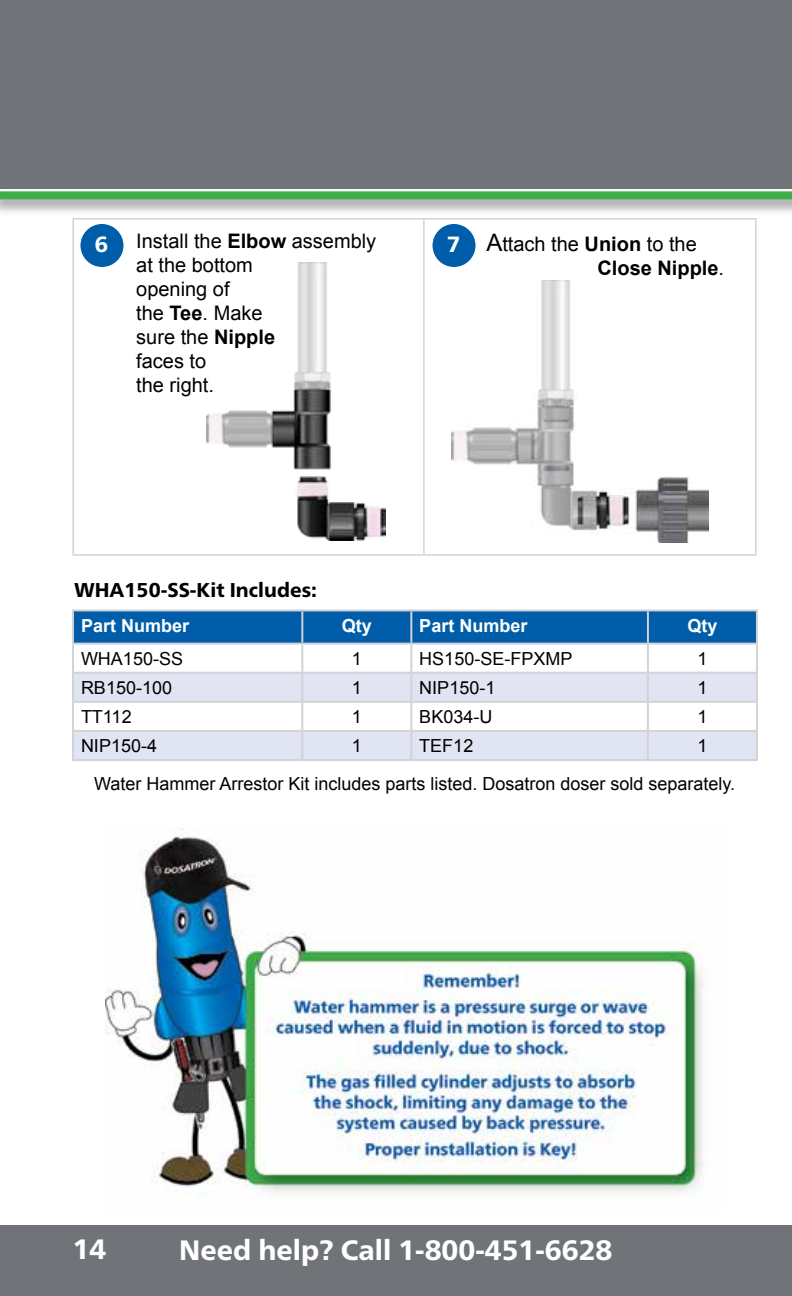
<style>
.page{position:relative;width:792px;height:1296px;background:#fff}
.page>*{position:absolute;margin:0;border:0;box-sizing:border-box;transform-origin:0 0}
.t1{font:800 28px "Frutiger Neue LT Pro";color:#fff}
.t2{font:800 22px "Frutiger Neue LT Pro";color:#fff}
.t3{font:20px/24px "Arial";color:#000}
.t4{font:700 20px/24px "Arial";color:#000}
.t5{font:800 20px "Frutiger Neue LT Pro";color:#000}
.t6{font:18px "Arial";color:#000}
.t7{font:700 18px "Arial";color:#fff}
.s1{font-weight:700}
.s2{font-weight:400;font-size:24px}
.s3{font-weight:400}
</style>
<div class="page">
<div style="left:0;top:0;width:792px;height:188px;background:#707378"></div>
<div style="left:0;top:1225px;width:792px;height:71px;background:#707378"></div>
<div style="left:0;top:187px;width:792px;height:29px;background:#000;opacity:.5"></div>
<div style="left:0;top:191px;width:792px;height:8px;background:#41ad49"></div>
<hr style="left:72px;top:218px;width:352px;height:2px;background:#d1d3d4">
<hr style="left:72px;top:220px;width:2px;height:334px;background:#d1d3d4">
<hr style="left:424px;top:218px;width:333px;height:2px;background:#d1d3d4">
<hr style="left:423px;top:220px;width:2px;height:334px;background:#d1d3d4">
<hr style="left:755px;top:220px;width:2px;height:334px;background:#d1d3d4">
<hr style="left:72px;top:554px;width:352px;height:2px;background:#d1d3d4">
<hr style="left:424px;top:554px;width:333px;height:2px;background:#d1d3d4">
<div style="left:433px;top:224px;width:42px;height:43px;background:#005daa;border-radius:50%"></div>
<div style="left:80px;top:224px;width:43px;height:43px;background:#005daa;border-radius:50%"></div>
<img style="left:207px;top:262px;width:178px;height:279px">
<img style="left:451px;top:281px;width:257px;height:262px">
<div style="left:74px;top:611px;width:682px;height:32px;background:#005daa"></div>
<svg style="left:74px;top:674px;width:682px;height:85px;fill:#e0e4f3"></svg>
<hr style="left:72px;top:609px;width:230px;height:2px;background:#d1d3d4">
<hr style="left:72px;top:611px;width:2px;height:32px;background:#d1d3d4">
<hr style="left:302px;top:609px;width:109px;height:2px;background:#d1d3d4">
<hr style="left:301px;top:611px;width:2px;height:32px;background:#d1d3d4">
<hr style="left:411px;top:609px;width:237px;height:2px;background:#d1d3d4">
<hr style="left:410px;top:611px;width:2px;height:32px;background:#d1d3d4">
<hr style="left:648px;top:609px;width:110px;height:2px;background:#d1d3d4">
<hr style="left:647px;top:611px;width:2px;height:32px;background:#d1d3d4">
<hr style="left:756px;top:611px;width:2px;height:32px;background:#d1d3d4">
<hr style="left:72px;top:643px;width:230px;height:2px;background:#d1d3d4">
<hr style="left:72px;top:645px;width:2px;height:27px;background:#d1d3d4">
<hr style="left:302px;top:643px;width:109px;height:2px;background:#d1d3d4">
<hr style="left:301px;top:645px;width:2px;height:27px;background:#d1d3d4">
<hr style="left:411px;top:643px;width:237px;height:2px;background:#d1d3d4">
<hr style="left:410px;top:645px;width:2px;height:27px;background:#d1d3d4">
<hr style="left:648px;top:643px;width:110px;height:2px;background:#d1d3d4">
<hr style="left:647px;top:645px;width:2px;height:27px;background:#d1d3d4">
<hr style="left:756px;top:645px;width:2px;height:27px;background:#d1d3d4">
<hr style="left:72px;top:672px;width:230px;height:2px;background:#d1d3d4">
<hr style="left:72px;top:674px;width:2px;height:27px;background:#d1d3d4">
<hr style="left:302px;top:672px;width:109px;height:2px;background:#d1d3d4">
<hr style="left:301px;top:674px;width:2px;height:27px;background:#d1d3d4">
<hr style="left:411px;top:672px;width:237px;height:2px;background:#d1d3d4">
<hr style="left:410px;top:674px;width:2px;height:27px;background:#d1d3d4">
<hr style="left:648px;top:672px;width:110px;height:2px;background:#d1d3d4">
<hr style="left:647px;top:674px;width:2px;height:27px;background:#d1d3d4">
<hr style="left:756px;top:674px;width:2px;height:27px;background:#d1d3d4">
<hr style="left:72px;top:701px;width:230px;height:2px;background:#d1d3d4">
<hr style="left:72px;top:703px;width:2px;height:27px;background:#d1d3d4">
<hr style="left:302px;top:701px;width:109px;height:2px;background:#d1d3d4">
<hr style="left:301px;top:703px;width:2px;height:27px;background:#d1d3d4">
<hr style="left:411px;top:701px;width:237px;height:2px;background:#d1d3d4">
<hr style="left:410px;top:703px;width:2px;height:27px;background:#d1d3d4">
<hr style="left:648px;top:701px;width:110px;height:2px;background:#d1d3d4">
<hr style="left:647px;top:703px;width:2px;height:27px;background:#d1d3d4">
<hr style="left:756px;top:703px;width:2px;height:27px;background:#d1d3d4">
<hr style="left:72px;top:730px;width:230px;height:2px;background:#d1d3d4">
<hr style="left:72px;top:732px;width:2px;height:27px;background:#d1d3d4">
<hr style="left:302px;top:730px;width:109px;height:2px;background:#d1d3d4">
<hr style="left:301px;top:732px;width:2px;height:27px;background:#d1d3d4">
<hr style="left:411px;top:730px;width:237px;height:2px;background:#d1d3d4">
<hr style="left:410px;top:732px;width:2px;height:27px;background:#d1d3d4">
<hr style="left:648px;top:730px;width:110px;height:2px;background:#d1d3d4">
<hr style="left:647px;top:732px;width:2px;height:27px;background:#d1d3d4">
<hr style="left:756px;top:732px;width:2px;height:27px;background:#d1d3d4">
<hr style="left:72px;top:759px;width:230px;height:2px;background:#d1d3d4">
<hr style="left:302px;top:759px;width:109px;height:2px;background:#d1d3d4">
<hr style="left:411px;top:759px;width:237px;height:2px;background:#d1d3d4">
<hr style="left:648px;top:759px;width:110px;height:2px;background:#d1d3d4">
<img style="left:106px;top:829px;width:598px;height:367px">
<p class="t3" style="left:136px;top:229px;width:242px">Install the <span class="s1">Elbow</span> assembly at the bottom<br>opening of<br>the <span class="s1">Tee</span>. Make<br>sure the <span class="s1">Nipple<br></span>faces to<br>the right.</p>
<p class="t4" style="left:598px;top:232px;width:128px;text-indent:-111px"><span class="s2">A</span><span class="s3">ttach the</span> Union <span class="s3">to the<br></span>Close Nipple<span class="s3">.</span></p>
<p class="t2" style="left:95px;top:231px;width:15px">6</p>
<p class="t2" style="left:447px;top:231px;width:15px">7</p>
<p class="t5" style="left:74px;top:578px;width:245px">WHA150-SS-Kit Includes:</p>
<p class="t7" style="left:81px;top:613px;width:110px">Part Number</p>
<p class="t7" style="left:342px;top:613px;width:32px">Qty</p>
<p class="t7" style="left:419px;top:613px;width:110px">Part Number</p>
<p class="t7" style="left:687px;top:613px;width:32px">Qty</p>
<p class="t6" style="left:81px;top:647px;width:104px">WHA150-SS</p>
<p class="t6" style="left:352px;top:647px;width:12px">1</p>
<p class="t6" style="left:419px;top:647px;width:155px">HS150-SE-FPXMP</p>
<p class="t6" style="left:697px;top:647px;width:12px">1</p>
<p class="t6" style="left:81px;top:676px;width:93px">RB150-100</p>
<p class="t6" style="left:352px;top:676px;width:12px">1</p>
<p class="t6" style="left:419px;top:676px;width:78px">NIP150-1</p>
<p class="t6" style="left:697px;top:676px;width:12px">1</p>
<p class="t6" style="left:81px;top:705px;width:52px">TT112</p>
<p class="t6" style="left:352px;top:705px;width:12px">1</p>
<p class="t6" style="left:419px;top:705px;width:75px">BK034-U</p>
<p class="t6" style="left:697px;top:705px;width:12px">1</p>
<p class="t6" style="left:81px;top:734px;width:78px">NIP150-4</p>
<p class="t6" style="left:352px;top:734px;width:12px">1</p>
<p class="t6" style="left:419px;top:734px;width:56px">TEF12</p>
<p class="t6" style="left:697px;top:734px;width:12px">1</p>
<p class="t6" style="left:94px;top:772px;width:643px">Water Hammer Arrestor Kit includes parts listed. Dosatron doser sold separately.</p>
<h1 class="t1" style="left:73px;top:1233px;width:35px">14</h1>
<h1 class="t1" style="left:179px;top:1233px;width:435px">Need help? Call 1-800-523-8499</h1>
<h1 class="t1" style="left:485px;top:1234px;width:129px">451 6628</h1>
</div>
